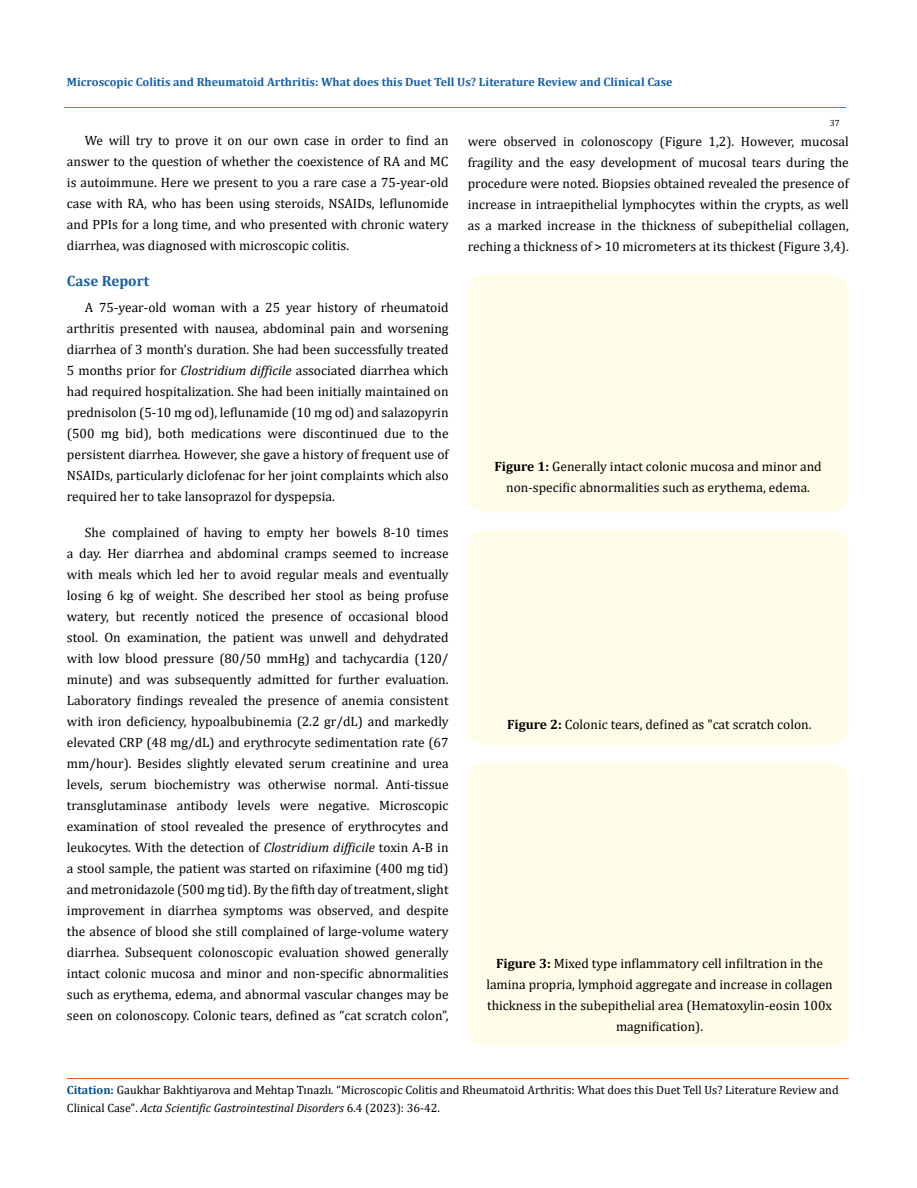
<style>
.page{position:relative;width:917px;height:1188px;background:#fff}
.page>*{position:absolute;margin:0;border:0;box-sizing:border-box;transform-origin:0 0}
.t1{font:700 15px "Cambria";color:#1560a6}
.t2{font:13.5px/21px "Cambria";color:#000;text-align:justify}
.t3{font:12px/18px "Cambria";color:#000}
.t4{font:700 12px "Cambria";color:#1560a6}
.t5{font:9px "Cambria";color:#000}
.s1{font-style:italic}
.s2{font-weight:700}
.s3{font-weight:700;color:#035089}
</style>
<div class="page">
<div style="left:468px;top:274px;width:380px;height:239px;background:#fffde9;border-radius:18px"></div>
<div style="left:467px;top:530px;width:381px;height:215px;background:#fffde9;border-radius:18px"></div>
<div style="left:468px;top:763px;width:380px;height:283px;background:#fffde9;border-radius:18px"></div>
<hr style="left:64px;top:108px;width:781px;height:1px;background:#e05d1a">
<hr style="left:67px;top:1078px;width:781px;height:1px;background:#e05d1a">
<p class="t4" style="left:67px;top:73px;width:607px">Microscopic Colitis and Rheumatoid Arthritis: What does this Duet Tell Us? Literature Review and Clinical Case</p>
<p class="t5" style="left:829px;top:118px;width:11px">37</p>
<p class="t2" style="left:67px;top:130px;width:383px;text-indent:18px">We will try to prove it on our own case in order to find an answer to the question of whether the coexistence of RA and MC is autoimmune. Here we present to you a rare case a 75-year-old case with RA, who has been using steroids, NSAIDs, leflunomide and PPIs for a long time, and who presented with chronic watery diarrhea, was diagnosed with microscopic colitis.</p>
<p class="t1" style="left:67px;top:271px;width:84px">Case Report</p>
<p class="t2" style="left:67px;top:297px;width:383px;text-indent:18px">A 75-year-old woman with a 25 year history of rheumatoid arthritis presented with nausea, abdominal pain and worsening diarrhea of 3 month’s duration. She had been successfully treated 5 months prior for <span class="s1">Clostridium difficile</span> associated diarrhea which had required hospitalization. She had been initially maintained on prednisolon (5-10 mg od), leflunamide (10 mg od) and salazopyrin (500 mg bid), both medications were discontinued due to the persistent diarrhea. However, she gave a history of frequent use of NSAIDs, particularly diclofenac for her joint complaints which also required her to take lansoprazol for dyspepsia.</p>
<p class="t2" style="left:67px;top:522px;width:383px;text-indent:18px">She complained of having to empty her bowels 8-10 times a day. Her diarrhea and abdominal cramps seemed to increase with meals which led her to avoid regular meals and eventually losing 6 kg of weight. She described her stool as being profuse watery, but recently noticed the presence of occasional blood stool. On examination, the patient was unwell and dehydrated with low blood pressure (80/50 mmHg) and tachycardia (120/ minute) and was subsequently admitted for further evaluation.<br>Laboratory findings revealed the presence of anemia consistent with iron deficiency, hypoalbubinemia (2.2 gr/dL) and markedly elevated CRP (48 mg/dL) and erythrocyte sedimentation rate (67 mm/hour). Besides slightly elevated serum creatinine and urea levels, serum biochemistry was otherwise normal. Anti-tissue transglutaminase antibody levels were negative. Microscopic examination of stool revealed the presence of erythrocytes and leukocytes. With the detection of <span class="s1">Clostridium difficile</span> toxin A-B in a stool sample, the patient was started on rifaximine (400 mg tid) and metronidazole (500 mg tid). By the fifth day of treatment, slight improvement in diarrhea symptoms was observed, and despite the absence of blood she still complained of large-volume watery diarrhea. Subsequent colonoscopic evaluation showed generally intact colonic mucosa and minor and non-specific abnormalities such as erythema, edema, and abnormal vascular changes may be seen on colonoscopy. Colonic tears, defined as “cat scratch colon”,</p>
<p class="t2" style="left:468px;top:130px;width:382px">were observed in colonoscopy (Figure 1,2). However, mucosal fragility and the easy development of mucosal tears during the procedure were noted. Biopsies obtained revealed the presence of increase in intraepithelial lymphocytes within the crypts, as well as a marked increase in the thickness of subepithelial collagen, reching a thickness of &gt; 10 micrometers at its thickest (Figure 3,4).</p>
<p class="t2" style="left:494px;top:456px;width:329px;text-align:center"><span class="s2">Figure 1:</span> Generally intact colonic mucosa and minor and non-specific abnormalities such as erythema, edema.</p>
<p class="t2" style="left:507px;top:714px;width:306px"><span class="s2">Figure 2:</span> Colonic tears, defined as "cat scratch colon.</p>
<p class="t2" style="left:486px;top:953px;width:348px;text-align:center"><span class="s2">Figure 3:</span> Mixed type inflammatory cell infiltration in the lamina propria, lymphoid aggregate and increase in collagen thickness in the subepithelial area (Hematoxylin-eosin 100x magnification).</p>
<p class="t3" style="left:67px;top:1081px;width:773px"><span class="s3">Citation:</span> Gaukhar Bakhtiyarova and Mehtap Tınazlı<span class="s1">.</span> “Microscopic Colitis and Rheumatoid Arthritis: What does this Duet Tell Us? Literature Review and<br>Clinical Case". <span class="s1">Acta Scientific Gastrointestinal Disorders</span> 6.4 (2023): 36-42.</p>
</div>
